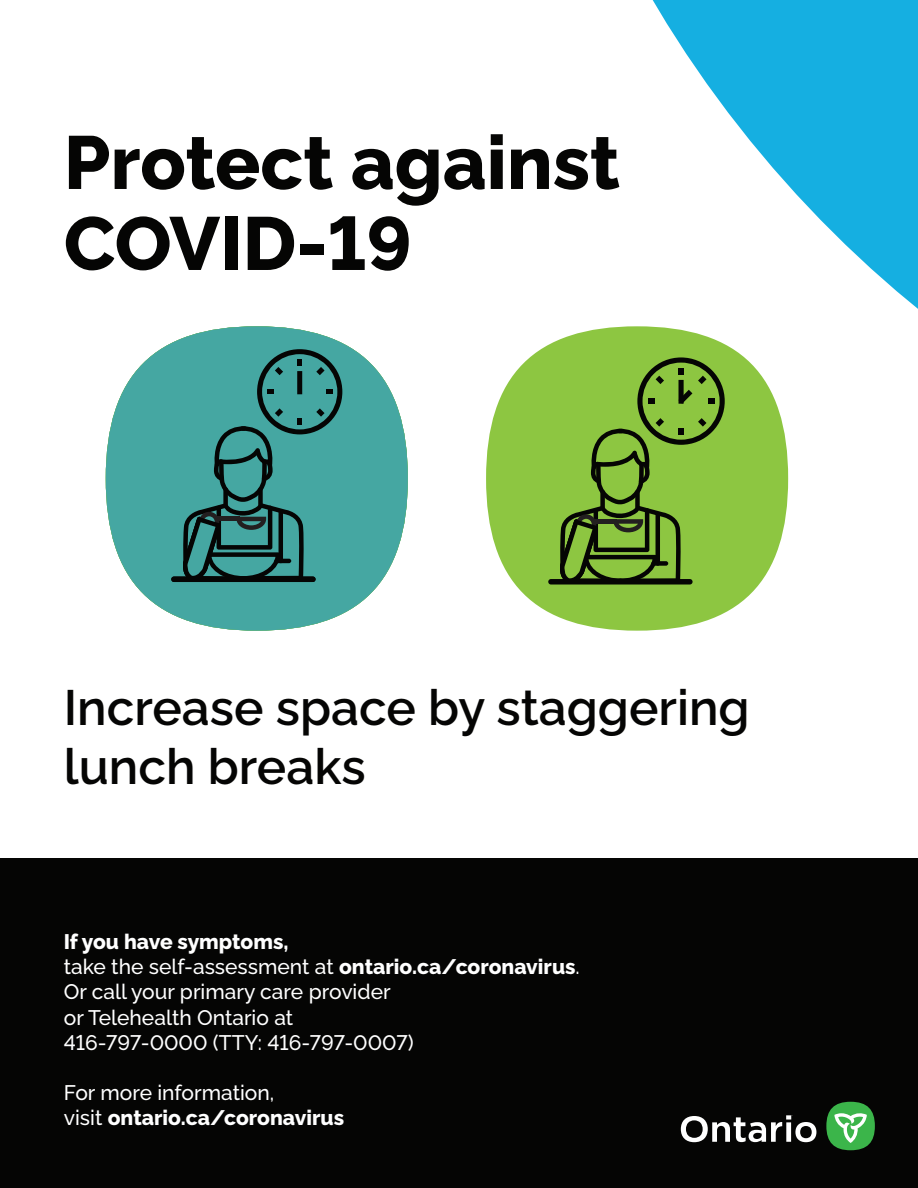
<style>
.page{position:relative;width:918px;height:1188px;background:#fff}
.page>*{position:absolute;margin:0;border:0;box-sizing:border-box;transform-origin:0 0}
.t1{font:800 75px/81px "Algomabeta";color:#050504}
.t2{font:600 49.5px/59.4px "Algomabeta";color:#050504}
.t3{font:500 21px/25.2px "Algomabeta";color:#fff}
.s1{font-weight:800}
</style>
<div class="page">
<div style="left:0;top:859px;width:918px;height:329px;background:#050504"></div>
<svg style="left:619px;top:0;width:299px;height:364px"></svg>
<div style="left:106px;top:326px;width:302px;height:305px;background:#45a7a2;border-radius:50%"></div>
<div style="left:486px;top:326px;width:302px;height:305px;background:#8dc641;border-radius:50%"></div>
<svg style="left:548px;top:357px;width:177px;height:228px"></svg>
<svg style="left:171px;top:349px;width:171px;height:233px"></svg>
<div style="left:826px;top:1102px;width:49px;height:48px;background:#3bb54a;border-radius:50%"></div>
<svg style="left:834px;top:1113px;width:33px;height:30px"></svg>
<svg style="left:681px;top:1115px;width:135px;height:27px"></svg>
<h1 class="t1" style="left:64px;top:115px;width:558px">Protect against<br>COVID-19</h1>
<h2 class="t2" style="left:64px;top:673px;width:687px">Increase space by staggering lunch breaks</h2>
<p class="t3" style="left:64px;top:927px;width:518px"><span class="s1">If you have symptoms,<br></span>take the self-assessment at <span class="s1">ontario.ca/coronavirus</span>.<br>Or call your primary care provider<br>or Telehealth Ontario at<br>416-797-0000 (TTY: 416-797-0007)</p>
<p class="t3" style="left:64px;top:1078px;width:282px">For more information,<br>visit <span class="s1">ontario.ca/coronavirus</span></p>
</div>
